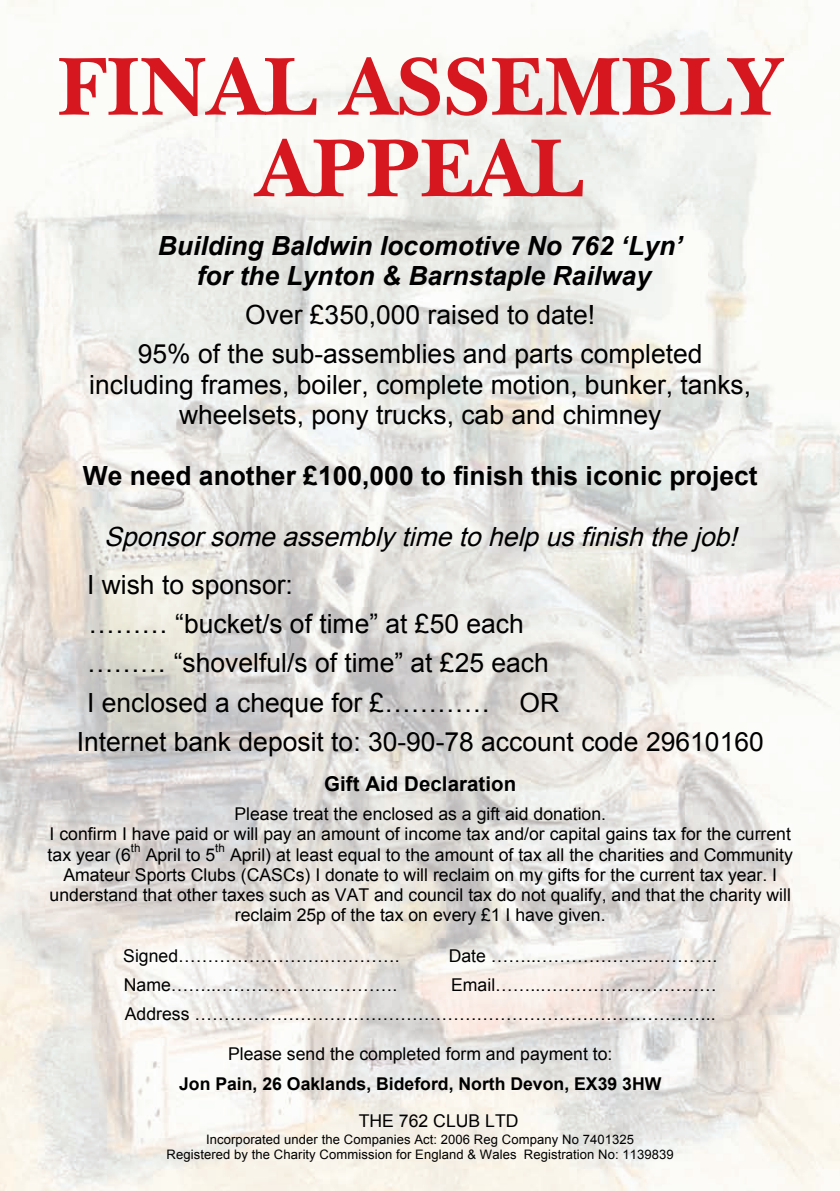
<style>
.page{position:relative;width:840px;height:1191px;background:#fff}
.page>*{position:absolute;margin:0;border:0;box-sizing:border-box;transform-origin:0 0}
.t1{font:700 85.8px/81.4px "New Baskerville";letter-spacing:.01em;color:#d7171f;text-align:center}
.t2{font:26.4px/39.2px "Arial";color:#000;text-align:center}
.t3{font:italic 700 26.4px/30.4px "Arial";color:#000;text-align:center}
.t4{font:700 26.4px "Arial";color:#000}
.t5{font:italic 26.4px "Arial";color:#000}
.t6{font:700 20.4px "Arial";letter-spacing:.005em;color:#000}
.t7{font:17.6px/20.2px "Arial";color:#000}
.t8{font:700 17.6px "Arial";color:#000}
.t9{font:13px/15.2px "Arial";letter-spacing:.01em;color:#000;text-align:center}
.t10{font:11.6px "Arial";color:#000}
</style>
<div class="page">
<img style="left:0;top:0;width:839px;height:1191px">
<h1 class="t1" style="left:58px;top:44px;width:725px">FINAL ASSEMBLY<br>APPEAL</h1>
<h2 class="t3" style="left:158px;top:230px;width:526px">Building Baldwin locomotive No 762 ‘Lyn’ for the Lynton &amp; Barnstaple Railway</h2>
<h2 class="t2" style="left:138px;top:295px;width:566px">Over £350,000 raised to date!<br>95% of the sub-assemblies and parts completed</h2>
<h2 class="t2" style="left:89px;top:370px;width:663px;line-height:30.4px">including frames, boiler, complete motion, bunker, tanks, wheelsets, pony trucks, cab and chimney</h2>
<h2 class="t4" style="left:83px;top:461px;width:676px">We need another £100,000 to finish this iconic project</h2>
<h2 class="t5" style="left:104px;top:522px;width:641px">Sponsorsome assemblytime to help usfinish the job!</h2>
<h2 class="t2" style="left:87px;top:565px;width:207px">I wish to sponsor:</h2>
<h2 class="t2" style="left:88px;top:604px;width:436px">……… “bucket/s of time” at £50 each</h2>
<h2 class="t2" style="left:87px;top:643px;width:463px">……… “shovelful/s of time” at £25 each</h2>
<h2 class="t2" style="left:87px;top:683px;width:473px">I enclosed a cheque for £………… OR</h2>
<h2 class="t2" style="left:77px;top:721px;width:688px">Internet bank deposit to: 30-90-78 account code 29610160</h2>
<p class="t6" style="left:324px;top:772px;width:193px">Gift Aid Declaration</p>
<p class="t7" style="left:48px;top:803px;width:744px;text-indent:187px">Please treat the enclosed as a gift aid donation.<br>I confirm I have paid or will pay an amount of income tax and/or capital gains tax for the current tax year (6</p>
<p class="t10" style="left:131px;top:842px;width:11px">th</p>
<p class="t7" style="left:146px;top:844px;width:71px">April to 5</p>
<p class="t10" style="left:215px;top:842px;width:11px">th</p>
<p class="t7" style="left:230px;top:844px;width:564px">April) at least equal to the amount of tax all the charities and Community</p>
<p class="t7" style="left:63px;top:864px;width:715px">Amateur Sports Clubs (CASCs) I donate to will reclaim on my gifts for the current tax year. I</p>
<p class="t7" style="left:50px;top:885px;width:742px">understand that other taxes such as VAT and council tax do not qualify, and that the charity will</p>
<p class="t7" style="left:235px;top:905px;width:372px">reclaim 25p of the tax on every £1 I have given.</p>
<p class="t7" style="left:123px;top:945px;width:278px">Signed…………………….………….</p>
<p class="t7" style="left:448px;top:945px;width:270px">Date ……..………………………….</p>
<p class="t7" style="left:124px;top:974px;width:275px">Name……..………………………….</p>
<p class="t7" style="left:125px;top:970px;width:593px;line-height:28.8px;text-align:right">Email……..…………………………<br>Address ……………………………………………………………………………..</p>
<p class="t7" style="left:228px;top:1044px;width:386px">Please send the completed form and payment to:</p>
<p class="t8" style="left:179px;top:1073px;width:483px">Jon Pain, 26 Oaklands, Bideford, North Devon, EX39 3HW</p>
<p class="t7" style="left:358px;top:1111px;width:161px">THE 762 CLUB LTD</p>
<p class="t9" style="left:166px;top:1131px;width:508px">Incorporated under the Companies Act: 2006 Reg Company No 7401325<br>Registered by the Charity Commission for England &amp; Wales Registration No: 1139839</p>
</div>
